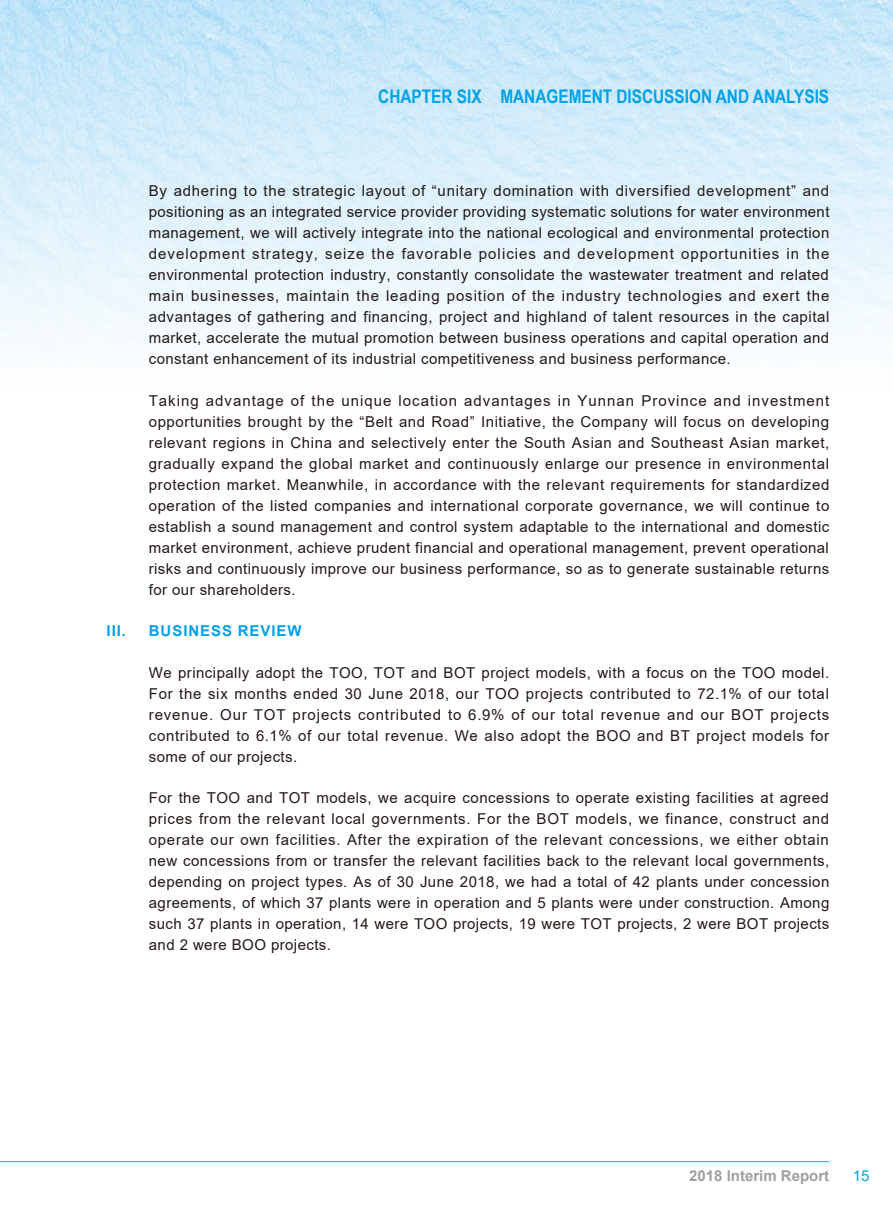
<style>
.page{position:relative;width:893px;height:1212px;background:#fff}
.page>*{position:absolute;margin:0;border:0;box-sizing:border-box;transform-origin:0 0}
.t1{font:700 18.75px "Arial Narrow";color:#00a1e9}
._00_Body_text{font:15px/21px "Arial";letter-spacing:.03em;color:#231916;text-align:justify}
._01_Heading_1{font:700 15px "Arial";letter-spacing:.065em;color:#00a1e9}
.t2{font:700 15px "Arial";color:#a0a0a1}
.t3{font:15px "Arial";color:#00a1e9}
</style>
<div class="page">
<img style="left:0;top:0;width:893px;height:349px">
<hr style="left:0;top:1161px;width:829px;height:1px;background:#00afec">
<p class="t1" style="left:378px;top:82px;width:452px">CHAPTER SIX MANAGEMENT DISCUSSION AND ANALYSIS</p>
<p class="_00_Body_text" style="left:149px;top:180px;width:682px">By adhering to the strategic layout of “unitary domination with diversified development” and positioning as an integrated service provider providing systematic solutions for water environment management, we will actively integrate into the national ecological and environmental protection development strategy, seize the favorable policies and development opportunities in the environmental protection industry, constantly consolidate the wastewater treatment and related main businesses, maintain the leading position of the industry technologies and exert the advantages of gathering and financing, project and highland of talent resources in the capital market, accelerate the mutual promotion between business operations and capital operation and constant enhancement of its industrial competitiveness and business performance.</p>
<p class="_00_Body_text" style="left:149px;top:390px;width:682px">Taking advantage of the unique location advantages in Yunnan Province and investment opportunities brought by the “Belt and Road” Initiative, the Company will focus on developing relevant regions in China and selectively enter the South Asian and Southeast Asian market, gradually expand the global market and continuously enlarge our presence in environmental protection market. Meanwhile, in accordance with the relevant requirements for standardized operation of the listed companies and international corporate governance, we will continue to establish a sound management and control system adaptable to the international and domestic market environment, achieve prudent financial and operational management, prevent operational risks and continuously improve our business performance, so as to generate sustainable returns for our shareholders.</p>
<p class="_01_Heading_1" style="left:107px;top:620px;width:21px">III.</p>
<p class="_01_Heading_1" style="left:149px;top:620px;width:154px">BUSINESS REVIEW</p>
<p class="_00_Body_text" style="left:149px;top:662px;width:682px">We principally adopt the TOO, TOT and BOT project models, with a focus on the TOO model.<br>For the six months ended 30 June 2018, our TOO projects contributed to 72.1% of our total revenue. Our TOT projects contributed to 6.9% of our total revenue and our BOT projects contributed to 6.1% of our total revenue. We also adopt the BOO and BT project models for some of our projects.</p>
<p class="_00_Body_text" style="left:149px;top:787px;width:682px">For the TOO and TOT models, we acquire concessions to operate existing facilities at agreed prices from the relevant local governments. For the BOT models, we finance, construct and operate our own facilities. After the expiration of the relevant concessions, we either obtain new concessions from or transfer the relevant facilities back to the relevant local governments, depending on project types. As of 30 June 2018, we had a total of 42 plants under concession agreements, of which 37 plants were in operation and 5 plants were under construction. Among such 37 plants in operation, 14 were TOO projects, 19 were TOT projects, 2 were BOT projects and 2 were BOO projects.</p>
<p class="t2" style="left:689px;top:1165px;width:142px">2018 Interim Report</p>
<p class="t3" style="left:853px;top:1165px;width:18px">15</p>
</div>
